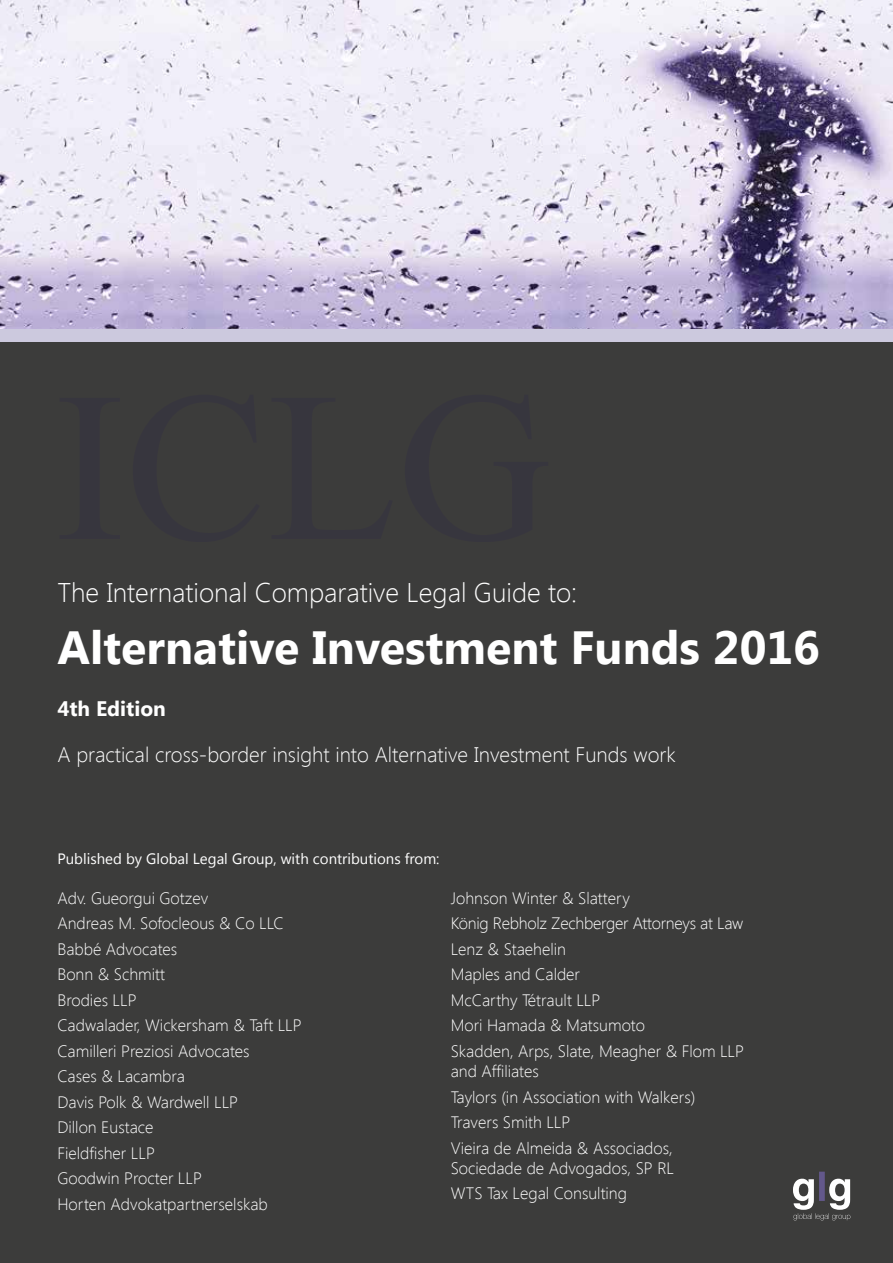
<style>
.page{position:relative;width:893px;height:1263px;background:#fff}
.page>*{position:absolute;margin:0;border:0;box-sizing:border-box;transform-origin:0 0}
.t1{font:700 46.5px "Segoe UI";color:#fff}
.t2{font:300 27px "Segoe UI";color:#fff}
.t3{font:300 21px "Segoe UI";color:#fff}
.t4{font:700 21px "Segoe UI";color:#fff}
.t5{font:300 16.5px/25.5px "Segoe UI";color:#fff}
.t6{font:15px "Segoe UI";color:#fff}
</style>
<div class="page">
<div style="left:0;top:330px;width:893px;height:933px;background:#3c3c3b"></div>
<img style="left:0;top:0;width:893px;height:330px">
<div style="left:0;top:330px;width:893px;height:12px;background:#ccc9de"></div>
<svg style="left:793px;top:1171px;width:57px;height:49px"></svg>
<h2 class="t2" style="left:57px;top:574px;width:521px">The International Comparative Legal Guide to:</h2>
<h1 class="t1" style="left:57px;top:615px;width:764px">Alternative Investment Funds 2016</h1>
<p class="t4" style="left:57px;top:693px;width:110px">4th Edition</p>
<p class="t3" style="left:57px;top:740px;width:620px">A practical cross-border insight into Alternative Investment Funds work</p>
<p class="t6" style="left:57px;top:848px;width:384px">Published by Global Legal Group, with contributions from:</p>
<p class="t5" style="left:57px;top:885px;width:246px">Adv. Gueorgui Gotzev<br>Andreas M. Sofocleous &amp; Co LLC<br>Babbé Advocates<br>Bonn &amp; Schmitt<br>Brodies LLP<br>Cadwalader, Wickersham &amp; Taft LLP<br>Camilleri Preziosi Advocates<br>Cases &amp; Lacambra<br>Davis Polk &amp; Wardwell LLP<br>Dillon Eustace<br>Fieldfisher LLP<br>Goodwin Procter LLP<br>Horten Advokatpartnerselskab</p>
<p class="t5" style="left:451px;top:885px;width:295px">Johnson Winter &amp; Slattery<br>König Rebholz Zechberger Attorneys at Law<br>Lenz &amp; Staehelin<br>Maples and Calder<br>McCarthy Tétrault LLP<br>Mori Hamada &amp; Matsumoto<br>Skadden, Arps, Slate, Meagher &amp; Flom LLP</p>
<p class="t5" style="left:451px;top:1058px;width:246px">and Affiliates<br>Taylors (in Association with Walkers)<br>Travers Smith LLP<br>Vieira de Almeida &amp; Associados,</p>
<p class="t5" style="left:451px;top:1155px;width:225px">Sociedade de Advogados, SP RL<br>WTS Tax Legal Consulting</p>
</div>
